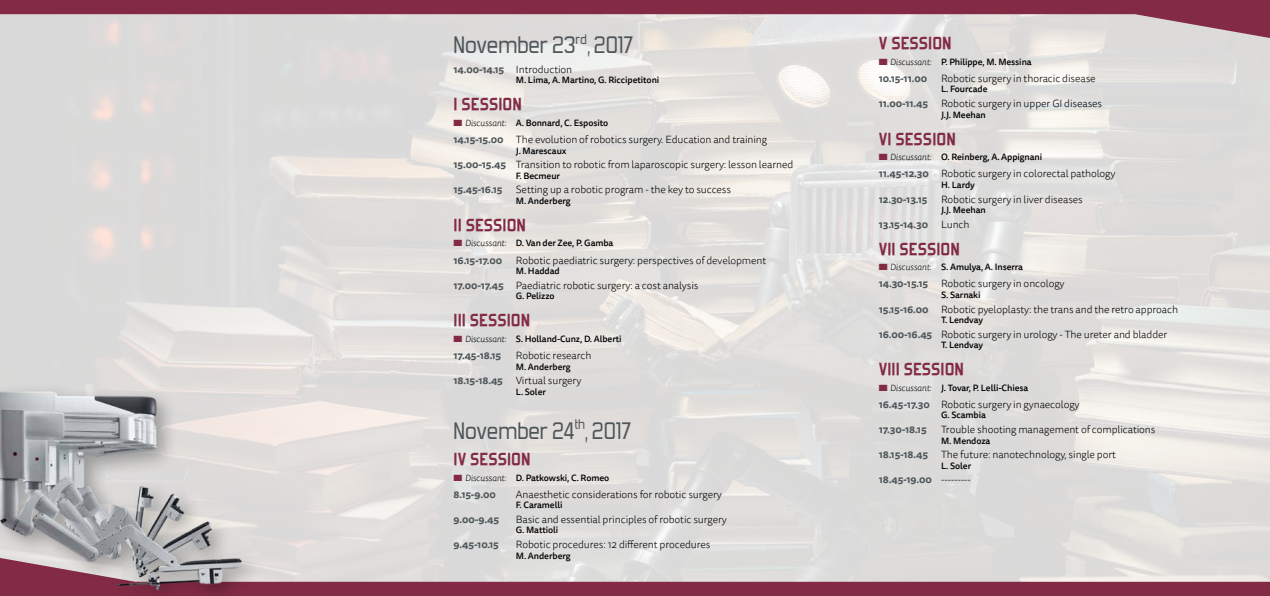
<style>
.page{position:relative;width:1270px;height:596px;background:#fff}
.page>*{position:absolute;margin:0;border:0;box-sizing:border-box;transform-origin:0 0}
.t1{font:28px "Forgotten Futurist";color:#4e5558}
.t2{font:700 20px "Forgotten Futurist";color:#832a45}
.t3{font:300 10.5px "Tisa Sans Pro";letter-spacing:-.01em;color:#000}
.t4{font:700 10px "Tisa Sans Pro";letter-spacing:-.01em;color:#4e5558}
.t5{font:500 9px "Tisa Sans Pro";letter-spacing:-.01em;color:#000}
.s1{font-weight:700;font-size:10px;color:#4e5558}
.s2{color:#832a45}
.s3{font-weight:300;font-style:italic}
.s4{font-weight:300;font-size:10.5px;color:#000}
</style>
<div class="page">
<svg style="left:0;top:0;width:1270px;height:38px;background:#b9949e"></svg>
<svg style="left:287px;top:557px;width:983px;height:38px;background:#bf9fa7"></svg>
<img style="left:0;top:385px;width:287px;height:210px">
<h1 class="t1" style="left:454px;top:34px;width:182px">November 23<sup>rd</sup>, 2017</h1>
<p class="t3" style="left:454px;top:62px;width:120px"><span class="s1">14.00-14.15</span> Introduction</p>
<p class="t5" style="left:516px;top:74px;width:145px">M. Lima, A. Martino, G. Riccipetitoni</p>
<h2 class="t2" style="left:454px;top:96px;width:70px">I SESSION</h2>
<p class="t5" style="left:454px;top:116px;width:156px"><span class="s2">■</span> <span class="s3">Discussant:</span> A. Bonnard, C. Esposito</p>
<p class="t3" style="left:454px;top:133px;width:315px"><span class="s1">14.15-15.00</span> The evolution of robotics surgery. Education and training</p>
<p class="t5" style="left:516px;top:144px;width:52px">J. Marescaux</p>
<p class="t3" style="left:454px;top:158px;width:341px"><span class="s1">15.00-15.45</span> Transition to robotic from laparoscopic surgery: lesson learned</p>
<p class="t5" style="left:516px;top:169px;width:46px">F. Becmeur</p>
<p class="t4" style="left:454px;top:182px;width:51px">15.45-16.15</p>
<p class="t3" style="left:516px;top:183px;width:217px">Setting up a robotic program - the key to success</p>
<p class="t5" style="left:516px;top:194px;width:56px">M. Anderberg</p>
<h2 class="t2" style="left:454px;top:216px;width:74px">II SESSION</h2>
<p class="t5" style="left:454px;top:237px;width:161px"><span class="s2">■</span> <span class="s3">Discussant:</span> D. Van der Zee, P. Gamba</p>
<p class="t4" style="left:454px;top:253px;width:50px">16.15-17.00</p>
<p class="t3" style="left:516px;top:253px;width:252px">Robotic paediatric surgery: perspectives of development</p>
<p class="t5" style="left:516px;top:265px;width:45px">M. Haddad</p>
<p class="t3" style="left:454px;top:278px;width:246px"><span class="s1">17.00-17.45</span> Paediatric robotic surgery: a cost analysis</p>
<p class="t5" style="left:516px;top:290px;width:40px">G. Pelizzo</p>
<h2 class="t2" style="left:454px;top:311px;width:78px">III SESSION</h2>
<p class="t5" style="left:454px;top:332px;width:170px"><span class="s2">■</span> <span class="s3">Discussant:</span> S. Holland-Cunz, D. Alberti</p>
<p class="t4" style="left:454px;top:348px;width:49px">17.45-18.15</p>
<p class="t3" style="left:516px;top:349px;width:77px">Robotic research</p>
<p class="t5" style="left:516px;top:360px;width:56px">M. Anderberg</p>
<p class="t3" style="left:454px;top:374px;width:129px"><span class="s1">18.15-18.45</span> Virtual surgery</p>
<p class="t5" style="left:516px;top:385px;width:32px">L. Soler</p>
<h1 class="t1" style="left:454px;top:418px;width:179px">November 24<sup>th</sup>, 2017</h1>
<h2 class="t2" style="left:454px;top:450px;width:79px">IV SESSION</h2>
<p class="t5" style="left:454px;top:470px;width:157px"><span class="s2">■</span> <span class="s3">Discussant:</span> D. Patkowski, C. Romeo</p>
<p class="t4" style="left:454px;top:486px;width:44px">8.15-9.00</p>
<p class="t3" style="left:516px;top:487px;width:207px">Anaesthetic considerations for robotic surgery</p>
<p class="t5" style="left:516px;top:498px;width:48px">F. Caramelli</p>
<p class="t4" style="left:454px;top:511px;width:47px">9.00-9.45</p>
<p class="t3" style="left:516px;top:512px;width:213px">Basic and essential principles of robotic surgery</p>
<p class="t5" style="left:516px;top:523px;width:44px">G. Mattioli</p>
<p class="t4" style="left:454px;top:537px;width:47px">9.45-10.15</p>
<p class="t3" style="left:516px;top:537px;width:196px">Robotic procedures: 12 different procedures</p>
<p class="t5" style="left:516px;top:548px;width:56px">M. Anderberg</p>
<h2 class="t2" style="left:879px;top:34px;width:74px">V SESSION</h2>
<p class="t5" style="left:879px;top:55px;width:154px"><span class="s2">■</span> <span class="s3">Discussant:</span> P. Philippe, M. Messina</p>
<p class="t4" style="left:879px;top:71px;width:50px">10.15-11.00</p>
<p class="t3" style="left:941px;top:71px;width:156px">Robotic surgery in thoracic disease</p>
<p class="t5" style="left:941px;top:83px;width:48px">L. Fourcade</p>
<p class="t3" style="left:879px;top:97px;width:225px"><span class="s1">11.00-11.45</span> Robotic surgery in upper GI diseases</p>
<p class="t5" style="left:941px;top:108px;width:46px">J.J. Meehan</p>
<h2 class="t2" style="left:879px;top:130px;width:79px">VI SESSION</h2>
<p class="t5" style="left:879px;top:150px;width:165px"><span class="s2">■</span> <span class="s3">Discussant:</span> O. Reinberg, A. Appignani</p>
<p class="t3" style="left:879px;top:167px;width:238px"><span class="s1">11.45-12.30</span> Robotic surgery in colorectal pathology</p>
<p class="t5" style="left:941px;top:178px;width:35px">H. Lardy</p>
<p class="t4" style="left:879px;top:191px;width:50px">12.30-13.15</p>
<p class="t3" style="left:941px;top:192px;width:143px">Robotic surgery in liver diseases</p>
<p class="t5" style="left:941px;top:203px;width:46px">J.J. Meehan</p>
<p class="t4" style="left:879px;top:216px;width:92px">13.15-14.30 <span class="s4">Lunch</span></p>
<h2 class="t2" style="left:879px;top:240px;width:83px">VII SESSION</h2>
<p class="t5" style="left:879px;top:260px;width:146px"><span class="s2">■</span> <span class="s3">Discussant:</span> S. Amulya, A. Inserra</p>
<p class="t3" style="left:879px;top:277px;width:187px"><span class="s1">14.30-15.15</span> Robotic surgery in oncology</p>
<p class="t5" style="left:941px;top:288px;width:41px">S. Sarnaki</p>
<p class="t3" style="left:879px;top:302px;width:301px"><span class="s1">15.15-16.00</span> Robotic pyeloplasty: the trans and the retro approach</p>
<p class="t5" style="left:941px;top:313px;width:43px">T. Lendvay</p>
<p class="t3" style="left:879px;top:327px;width:290px"><span class="s1">16.00-16.45</span> Robotic surgery in urology - The ureter and bladder</p>
<p class="t5" style="left:941px;top:338px;width:43px">T. Lendvay</p>
<h2 class="t2" style="left:879px;top:360px;width:87px">VIII SESSION</h2>
<p class="t5" style="left:879px;top:381px;width:151px"><span class="s2">■</span> <span class="s3">Discussant:</span> J. Tovar, P. Lelli-Chiesa</p>
<p class="t3" style="left:879px;top:397px;width:202px"><span class="s1">16.45-17.30</span> Robotic surgery in gynaecology</p>
<p class="t5" style="left:941px;top:409px;width:46px">G. Scambia</p>
<p class="t4" style="left:879px;top:422px;width:49px">17.30-18.15</p>
<p class="t3" style="left:941px;top:422px;width:216px">Trouble shooting management of complications</p>
<p class="t5" style="left:941px;top:434px;width:51px">M. Mendoza</p>
<p class="t3" style="left:879px;top:447px;width:239px"><span class="s1">18.15-18.45</span> The future: nanotechnology, single port</p>
<p class="t5" style="left:941px;top:459px;width:32px">L. Soler</p>
<p class="t4" style="left:879px;top:472px;width:94px">18.45-19.00 <span class="s4">---------</span></p>
</div>
